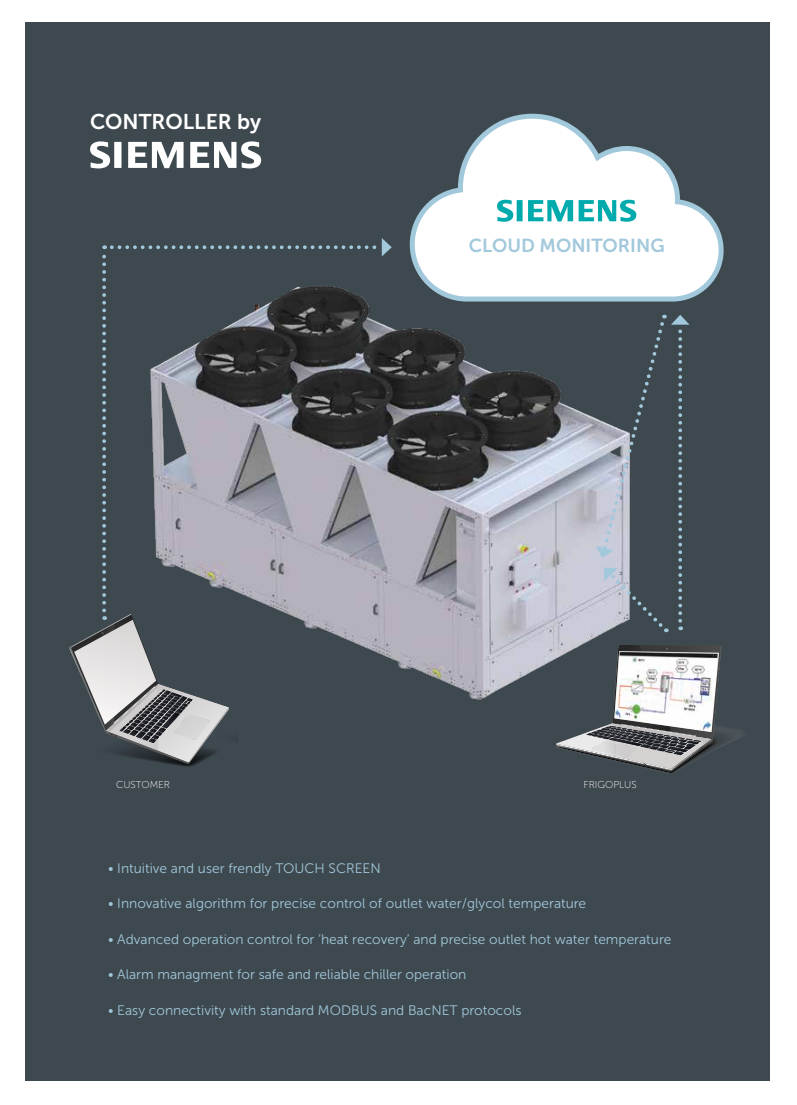
<style>
.page{position:relative;width:797px;height:1105px;background:#fff}
.page>*{position:absolute;margin:0;border:0;box-sizing:border-box;transform-origin:0 0}
.t1{font:21.25px "Museo Sans 700";color:#fff}
.t2{font:18.75px "Museo Sans 700";color:#a1c8db}
.t3{font:13.75px "Museo Sans 300";color:#a1c8db}
.t4{font:10px "Museo Sans 100";color:#fff}
</style>
<div class="page">
<div style="left:25px;top:22px;width:744px;height:1058px;background:#3e484f"></div>
<svg style="left:90px;top:141px;width:171px;height:27px"></svg>
<img style="left:392px;top:328px;width:214px;height:372px">
<svg style="left:409px;top:113px;width:315px;height:189px"></svg>
<svg style="left:497px;top:200px;width:139px;height:22px;background:#74d0d2"></svg>
<svg style="left:69px;top:238px;width:323px;height:529px"></svg>
<svg style="left:595px;top:315px;width:94px;height:317px"></svg>
<svg style="left:552px;top:645px;width:191px;height:129px"></svg>
<img style="left:611px;top:649px;width:110px;height:85px">
<h1 class="t1" style="left:90px;top:110px;width:172px">CONTROLLER by</h1>
<h2 class="t2" style="left:469px;top:235px;width:197px">CLOUD MONITORING</h2>
<p class="t4" style="left:116px;top:779px;width:56px">CUSTOMER</p>
<p class="t4" style="left:583px;top:779px;width:54px">FRIGOPLUS</p>
<p class="t3" style="left:108px;top:861px;width:274px">• Intuitive and user frendly TOUCH SCREEN</p>
<p class="t3" style="left:108px;top:896px;width:479px">• Innovative algorithm for precise control of outlet water/glycol temperature</p>
<p class="t3" style="left:108px;top:931px;width:565px">• Advanced operation control for ‘heat recovery’ and precise outlet hot water temperature</p>
<p class="t3" style="left:108px;top:967px;width:360px">• Alarm managment for safe and reliable chiller operation</p>
<p class="t3" style="left:108px;top:1002px;width:415px">• Easy connectivity with standard MODBUS and BacNET protocols</p>
</div>
